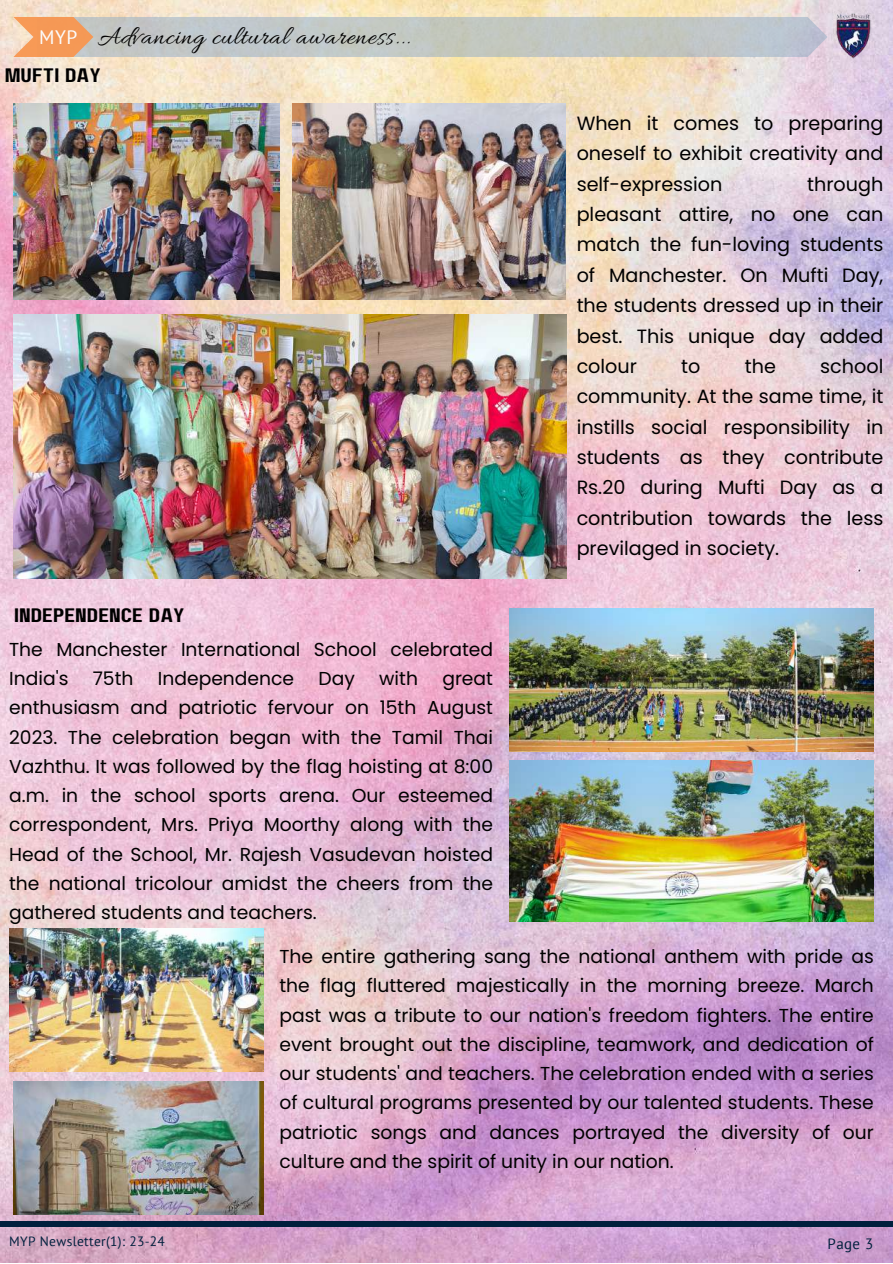
<style>
.page{position:relative;width:893px;height:1264px;background:#fff}
.page>*{position:absolute;margin:0;border:0;box-sizing:border-box;transform-origin:0 0}
.t1{font:27px "Allura";letter-spacing:.025em;color:#000}
.t2{font:19.5px "Paalalabas Display Wide BETA";color:#000}
.t3{font:19.5px "PT Sans";color:#fff}
.t4{font:19.2px/30.3px "Poppins";color:#000;text-align:justify}
.t5{font:18.75px/29.2px "Poppins";color:#000;text-align:justify}
.t6{font:15px "PT Sans";color:#001f3d}
.t7{font:13.5px "PT Sans";letter-spacing:.025em;color:#001f3d}
</style>
<div class="page">
<img style="left:0;top:0;width:892px;height:1262px">
<svg style="left:13px;top:17px;width:814px;height:40px"></svg>
<div style="left:0;top:1221px;width:892px;height:6px;background:#001f3d"></div>
<img style="left:831px;top:10px;width:42px;height:54px">
<img style="left:13px;top:104px;width:267px;height:195px">
<img style="left:292px;top:104px;width:274px;height:195px">
<img style="left:13px;top:314px;width:553px;height:265px">
<img style="left:509px;top:609px;width:364px;height:142px">
<img style="left:9px;top:928px;width:254px;height:143px">
<img style="left:509px;top:760px;width:364px;height:161px">
<img style="left:13px;top:1081px;width:250px;height:133px">
<h1 class="t1" style="left:98px;top:22px;width:314px">Advancing cultural awareness...</h1>
<p class="t2" style="left:5px;top:67px;width:98px">MUFTI DAY</p>
<p class="t3" style="left:39px;top:24px;width:40px">MYP</p>
<p class="t4" style="left:576px;top:108px;width:308px">When it comes to preparing oneself to exhibit creativity and self-expression</p>
<p class="t4" style="left:576px;top:169px;width:308px;text-indent:230px">through pleasant attire, no one can match the fun-loving students of Manchester. On Mufti Day, the students dressed up in their best. This unique day added colour</p>
<p class="t4" style="left:576px;top:351px;width:308px;text-indent:243px">school community. At the same time, it instills social responsibility in students as they contribute Rs.20 during Mufti Day as a contribution towards the less previlaged in society.</p>
<p class="t4" style="left:681px;top:351px;width:21px">to</p>
<p class="t4" style="left:744px;top:351px;width:33px">the</p>
<p class="t2" style="left:14px;top:607px;width:172px">INDEPENDENCE DAY</p>
<p class="t5" style="left:9px;top:634px;width:485px">The Manchester International School celebrated<br>India's</p>
<p class="t5" style="left:93px;top:664px;width:42px">75th</p>
<p class="t5" style="left:158px;top:664px;width:138px">Independence</p>
<p class="t5" style="left:318px;top:664px;width:38px">Day</p>
<p class="t5" style="left:379px;top:664px;width:40px">with</p>
<p class="t5" style="left:9px;top:664px;width:485px;text-indent:433px">great enthusiasm and patriotic fervour on 15th August 2023. The celebration began with the Tamil Thai Vazhthu. It was followed by the flag hoisting at 8:00 a.m. in the school sports arena. Our esteemed correspondent, Mrs. Priya Moorthy along with the Head of the School, Mr. Rajesh Vasudevan hoisted the national tricolour amidst the cheers from the gathered students and teachers.</p>
<p class="t5" style="left:279px;top:942px;width:596px">The entire gathering sang the national anthem with pride as the flag fluttered majestically in the morning breeze. March past was a tribute to our nation's freedom fighters. The entire event brought out the discipline, teamwork, and dedication of our students' and teachers. The celebration ended with a series of cultural programs presented by our talented students. These patriotic songs and dances portrayed the diversity of our culture and the spirit of unity in our nation.</p>
<p class="t7" style="left:9px;top:1231px;width:157px">MYP Newsletter(1): 23-24</p>
<p class="t6" style="left:827px;top:1233px;width:47px">Page 3</p>
</div>
